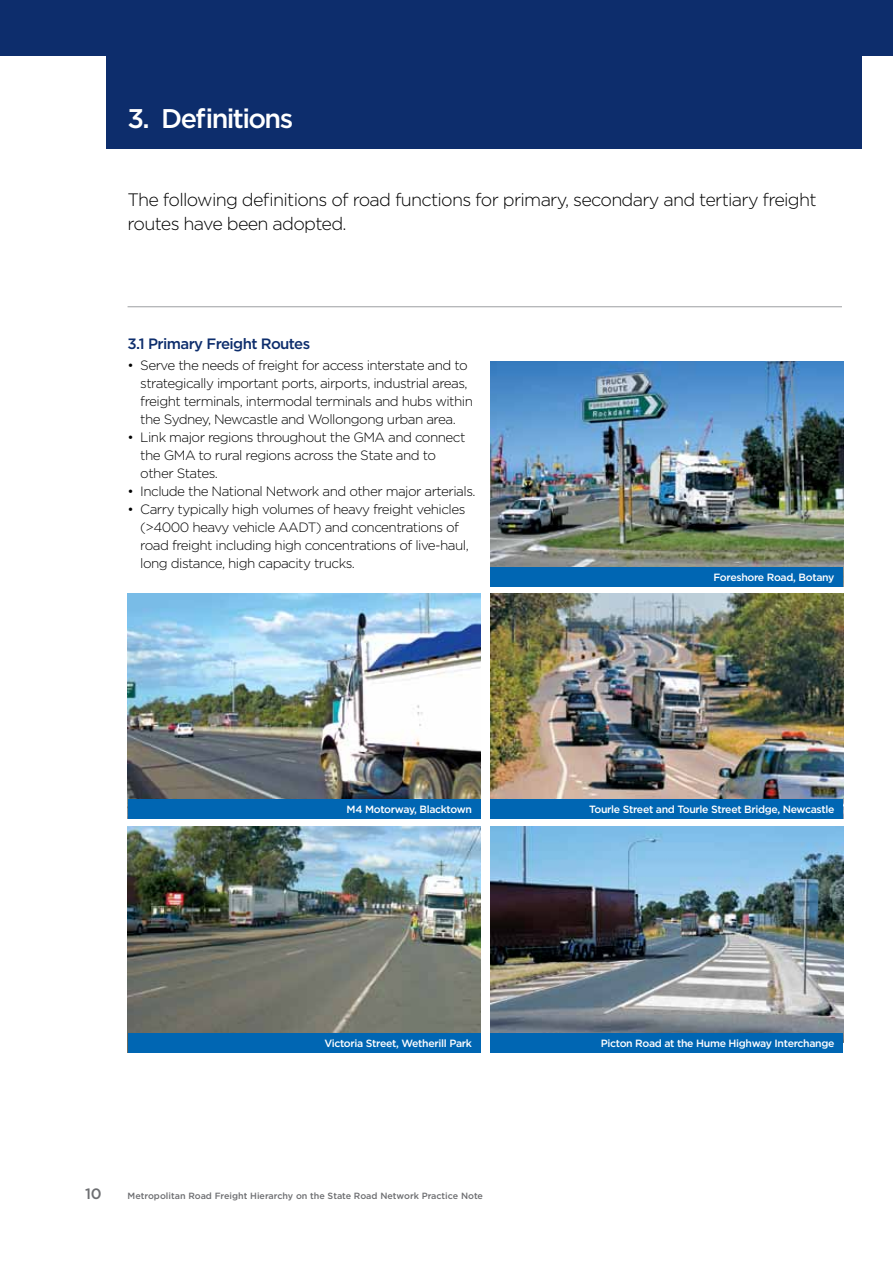
<style>
.page{position:relative;width:893px;height:1263px;background:#fff}
.page>*{position:absolute;margin:0;border:0;box-sizing:border-box;transform-origin:0 0}
.t1{font:500 27px "Gotham";letter-spacing:-.06em;color:#fff}
.t2{font:300 18px/24px "Gotham";letter-spacing:-.04em;color:#000}
.t3{font:500 15px "Gotham";letter-spacing:-.04em;color:#0d2d6c}
.t4{font:500 15px "Gotham";color:#6d6e71}
.t5{font:300 13.5px/18px "Gotham";letter-spacing:-.04em;color:#000}
.t6{font:500 10.5px "Gotham";letter-spacing:-.03em;color:#fff}
.t7{font:500 9px "Gotham";color:#6d6e71}
</style>
<div class="page">
<div style="left:106px;top:0;width:756px;height:149px;background:#0d2d6c"></div>
<img style="left:490px;top:361px;width:353px;height:206px">
<img style="left:128px;top:593px;width:352px;height:206px">
<img style="left:128px;top:827px;width:352px;height:206px">
<div style="left:490px;top:567px;width:353px;height:20px;background:#0066b3"></div>
<div style="left:128px;top:799px;width:352px;height:19px;background:#0066b3"></div>
<div style="left:128px;top:1033px;width:352px;height:19px;background:#0066b3"></div>
<img style="left:490px;top:593px;width:353px;height:206px">
<div style="left:490px;top:799px;width:353px;height:19px;background:#0066b3"></div>
<img style="left:490px;top:827px;width:353px;height:206px">
<div style="left:490px;top:1033px;width:353px;height:19px;background:#0066b3"></div>
<div style="left:0;top:0;width:893px;height:55px;background:#0d2d6c"></div>
<hr style="left:128px;top:306px;width:714px;height:1px;background:#a7a9ac">
<h1 class="t1" style="left:128px;top:101px;width:167px">3. Definitions</h1>
<h2 class="t2" style="left:128px;top:187px;width:691px">The following definitions of road functions for primary, secondary and tertiary freight routes have been adopted.</h2>
<p class="t3" style="left:128px;top:334px;width:184px">3.1 Primary Freight Routes</p>
<p class="t5" style="left:140px;top:356px;width:334px;text-indent:-13px">• Serve the needs of freight for access interstate and to strategically important ports, airports, industrial areas, freight terminals, intermodal terminals and hubs within the Sydney, Newcastle and Wollongong urban area.</p>
<p class="t5" style="left:140px;top:428px;width:327px;text-indent:-13px">• Link major regions throughout the GMA and connect the GMA to rural regions across the State and to other States.</p>
<p class="t5" style="left:128px;top:482px;width:350px">• Include the National Network and other major arterials.</p>
<p class="t5" style="left:140px;top:500px;width:330px;text-indent:-13px">• Carry typically high volumes of heavy freight vehicles (&gt;4000 heavy vehicle AADT) and concentrations of road freight including high concentrations of live-haul, long distance, high capacity trucks.</p>
<p class="t6" style="left:347px;top:802px;width:127px">M4 Motorway, Blacktown</p>
<p class="t6" style="left:324px;top:1036px;width:149px">Victoria Street, Wetherill Park</p>
<p class="t4" style="left:85px;top:1184px;width:18px">10</p>
<p class="t7" style="left:128px;top:1190px;width:357px">Metropolitan Road Freight Hierarchy on the State Road Network Practice Note</p>
<p class="t6" style="left:714px;top:571px;width:122px">Foreshore Road, Botany</p>
<p class="t6" style="left:589px;top:802px;width:247px">Tourle Street and Tourle Street Bridge, Newcastle</p>
<p class="t6" style="left:601px;top:1036px;width:235px">Picton Road at the Hume Highway Interchange</p>
</div>
